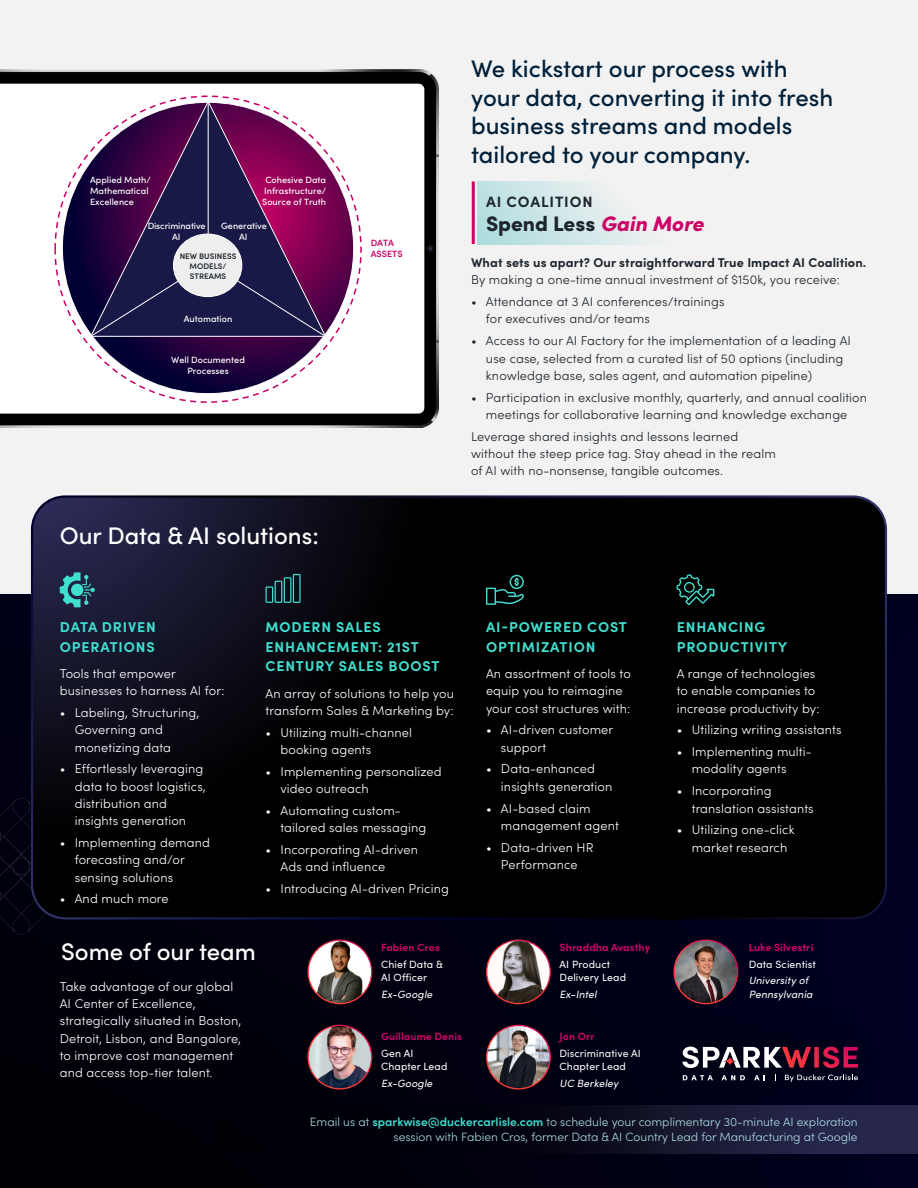
<style>
.page{position:relative;width:918px;height:1188px;background:#fff}
.page>*{position:absolute;margin:0;border:0;box-sizing:border-box;transform-origin:0 0}
.t1{font:500 24px/28.8px "Sofia Pro";color:#00203a}
.t2{font:500 24px "Sofia Pro";color:#fff}
.t3{font:900 21px "Sofia Pro";color:#1d252d}
.t4{font:700 15px "Sofia Pro";letter-spacing:.06em;color:#1d252d}
.t5{font:700 14.25px/19.5px "Sofia Pro";letter-spacing:.06em;color:#40e0d0}
.t6{font:300 12.75px/17.2px "Sofia Pro";letter-spacing:.01em;color:#fff}
.t7{font:300 12.75px/17.2px "Sofia Pro";letter-spacing:.01em;color:#1d252d}
.t8{font:700 12.75px "Sofia Pro";letter-spacing:.01em;color:#1d252d}
.t9{font:300 12px/15px "Sofia Pro";color:#a8dadc;text-align:right}
.t10{font:10.5px/13.5px "Sofia Pro";letter-spacing:.01em;color:#fff}
.t11{font:italic 10.5px/13.5px "Sofia Pro";letter-spacing:.01em;color:#fff}
.t12{font:700 10.5px "Sofia Pro";letter-spacing:.01em;color:#c06}
.t13{font:500 9.15px/10.9px "Sofia Pro";color:#fff;text-align:center}
.t14{font:600 9.15px/10.9px "Sofia Pro";color:#c06}
.t15{font:600 8.1px/9.8px "Sofia Pro";color:#1d252d;text-align:center}
.s1{font-style:italic;color:#c06}
.s2{font-weight:600;color:#40e0d0}
</style>
<div class="page">
<img style="left:0;top:594px;width:918px;height:594px">
<svg style="left:0;top:798px;width:88px;height:137px;background:#030311"></svg>
<div style="left:0;top:0;width:918px;height:594px;background:#f2f2f2"></div>
<img style="left:0;top:69px;width:439px;height:359px">
<div style="left:54px;top:95px;width:309px;height:309px;background:#fff"></div>
<svg style="left:62px;top:102px;width:292px;height:292px"></svg>
<svg style="left:90px;top:100px;width:237px;height:161px;background:#612c64"></svg>
<hr style="left:208px;top:102px;width:1px;height:160px;background:#fff">
<svg style="left:90px;top:261px;width:237px;height:76px;background:#281d4d"></svg>
<div style="left:173px;top:234px;width:69px;height:63px;background:#eee;border-radius:50%"></div>
<div style="left:173px;top:234px;width:69px;height:63px;border:1px solid #fff;border-radius:50%"></div>
<svg style="left:32px;top:498px;width:854px;height:420px;background:#040409"></svg>
<svg style="left:60px;top:572px;width:35px;height:35px"></svg>
<svg style="left:677px;top:574px;width:37px;height:31px"></svg>
<svg style="left:486px;top:575px;width:38px;height:30px"></svg>
<svg style="left:266px;top:574px;width:35px;height:29px"></svg>
<img style="left:308px;top:940px;width:64px;height:64px;border-radius:32px">
<div style="left:308px;top:939px;width:64px;height:65px;border:1px solid #fff;border-radius:50%"></div>
<img style="left:487px;top:940px;width:63px;height:64px;border-radius:32px">
<div style="left:486px;top:939px;width:65px;height:65px;border:1px solid #fff;border-radius:50%"></div>
<img style="left:674px;top:940px;width:64px;height:64px;border-radius:32px">
<div style="left:674px;top:939px;width:64px;height:65px;border:1px solid #fff;border-radius:50%"></div>
<img style="left:308px;top:1027px;width:64px;height:62px">
<div style="left:308px;top:1025px;width:64px;height:65px;border:1px solid #fff;border-radius:50%"></div>
<img style="left:487px;top:1025px;width:63px;height:64px;border-radius:32px">
<div style="left:486px;top:1025px;width:65px;height:65px;border:1px solid #fff;border-radius:50%"></div>
<svg style="left:212px;top:1106px;width:706px;height:48px;background:#0c0c1f"></svg>
<svg style="left:477px;top:182px;width:168px;height:62px"></svg>
<hr style="left:472px;top:182px;width:3px;height:62px;background:#c06">
<div style="left:645px;top:1007px;width:250px;height:112px;background:#000;opacity:.8"></div>
<svg style="left:683px;top:1075px;width:30px;height:5px"></svg>
<svg style="left:722px;top:1075px;width:23px;height:5px"></svg>
<svg style="left:754px;top:1075px;width:11px;height:5px"></svg>
<svg style="left:785px;top:1074px;width:73px;height:8px"></svg>
<svg style="left:682px;top:1047px;width:176px;height:21px"></svg>
<p class="t13" style="left:90px;top:173px;width:62px;text-align:left">Applied Math/<br>Mathematical<br>Excellence</p>
<p class="t13" style="left:262px;top:173px;width:66px">Cohesive Data<br>Infrastructure/<br>Source of Truth</p>
<p class="t13" style="left:148px;top:220px;width:60px">Discriminative<br>AI</p>
<p class="t13" style="left:221px;top:220px;width:47px">Generative<br>AI</p>
<p class="t15" style="left:180px;top:251px;width:58px">NEW BUSINESS<br>MODELS/<br>STREAMS</p>
<p class="t13" style="left:184px;top:312px;width:50px">Automation</p>
<p class="t13" style="left:171px;top:354px;width:75px">Well Documented<br>Processes</p>
<p class="t14" style="left:371px;top:237px;width:33px">DATA<br>ASSETS</p>
<h1 class="t2" style="left:60px;top:518px;width:261px">Our Data &amp; AI solutions:</h1>
<h1 class="t1" style="left:471px;top:53px;width:364px">We kickstart our process with your data, converting it into fresh business streams and models tailored to your company.</h1>
<p class="t4" style="left:486px;top:190px;width:108px">AI COALITION</p>
<h2 class="t3" style="left:486px;top:207px;width:219px">Spend Less <span class="s1">Gain More</span></h2>
<p class="t8" style="left:471px;top:253px;width:397px">What sets us apart? Our straightforward True Impact AI Coalition.</p>
<p class="t7" style="left:471px;top:271px;width:370px">By making a one-time annual investment of $150k, you receive:</p>
<p class="t7" style="left:486px;top:292px;width:240px;text-indent:-15px">• Attendance at 3 AI conferences/trainings for executives and/or teams</p>
<p class="t7" style="left:486px;top:332px;width:367px;text-indent:-15px">• Access to our AI Factory for the implementation of a leading AI use case, selected from a curated list of 50 options (including knowledge base, sales agent, and automation pipeline)</p>
<p class="t7" style="left:471px;top:388px;width:398px;text-align:center">• Participation in exclusive monthly, quarterly, and annual coalition meetings for collaborative learning and knowledge exchange</p>
<p class="t7" style="left:471px;top:427px;width:306px">Leverage shared insights and lessons learned without the steep price tag. Stay ahead in the realm of AI with no-nonsense, tangible outcomes.</p>
<p class="t5" style="left:60px;top:616px;width:98px">DATA DRIVEN<br>OPERATIONS</p>
<p class="t6" style="left:60px;top:664px;width:166px">Tools that empower businesses to harness AI for:</p>
<p class="t6" style="left:75px;top:703px;width:126px;text-indent:-15px">• Labeling, Structuring,<br>Governing and monetizing data</p>
<p class="t6" style="left:75px;top:760px;width:133px;text-indent:-15px">• Effortlessly leveraging data to boost logistics, distribution and insights generation</p>
<p class="t6" style="left:75px;top:833px;width:137px;text-indent:-15px">• Implementing demand forecasting and/or sensing solutions</p>
<p class="t6" style="left:60px;top:890px;width:110px">• And much more</p>
<p class="t5" style="left:266px;top:616px;width:175px">MODERN SALES<br>ENHANCEMENT: 21ST<br>CENTURY SALES BOOST</p>
<p class="t6" style="left:266px;top:684px;width:190px">An array of solutions to help you transform Sales &amp; Marketing by:</p>
<p class="t6" style="left:280px;top:723px;width:133px;text-indent:-15px">• Utilizing multi-channel booking agents</p>
<p class="t6" style="left:280px;top:762px;width:163px;text-indent:-15px">• Implementing personalized video outreach</p>
<p class="t6" style="left:280px;top:801px;width:147px;text-indent:-15px">• Automating custom&shy;tailored sales messaging</p>
<p class="t6" style="left:280px;top:840px;width:139px;text-indent:-15px">• Incorporating AI-driven<br>Ads and influence</p>
<p class="t6" style="left:266px;top:879px;width:185px">• Introducing AI-driven Pricing</p>
<h1 class="t2" style="left:61px;top:934px;width:196px">Some of our team</h1>
<p class="t6" style="left:60px;top:977px;width:183px">Take advantage of our global<br>AI Center of Excellence, strategically situated in Boston,<br>Detroit, Lisbon, and Bangalore, to improve cost management and access top-tier talent.</p>
<p class="t12" style="left:381px;top:939px;width:60px">Fabien Cros</p>
<p class="t10" style="left:381px;top:957px;width:63px">Chief Data &amp;<br>AI Officer</p>
<p class="t11" style="left:381px;top:987px;width:53px">Ex-Google</p>
<p class="t12" style="left:381px;top:1028px;width:83px">Guillaume Denis</p>
<p class="t10" style="left:381px;top:1046px;width:68px">Gen AI<br>Chapter Lead</p>
<p class="t11" style="left:381px;top:1076px;width:53px">Ex-Google</p>
<p class="t5" style="left:486px;top:616px;width:142px">AI-POWERED COST<br>OPTIMIZATION</p>
<p class="t6" style="left:486px;top:664px;width:146px">An assortment of tools to equip you to reimagine your cost structures with:</p>
<p class="t6" style="left:501px;top:721px;width:114px;text-indent:-15px">• AI-driven customer support</p>
<p class="t6" style="left:501px;top:760px;width:113px;text-indent:-15px">• Data-enhanced insights generation</p>
<p class="t6" style="left:501px;top:799px;width:120px;text-indent:-15px">• AI-based claim management agent</p>
<p class="t6" style="left:486px;top:838px;width:109px;text-align:center">• Data-driven HR<br>Performance</p>
<p class="t12" style="left:560px;top:939px;width:92px">Shraddha Avasthy</p>
<p class="t10" style="left:560px;top:957px;width:68px">AI Product<br>Delivery Lead</p>
<p class="t11" style="left:560px;top:987px;width:39px">Ex-Intel</p>
<p class="t12" style="left:560px;top:1028px;width:37px">Jon Orr</p>
<p class="t10" style="left:560px;top:1046px;width:83px">Discriminative AI<br>Chapter Lead</p>
<p class="t11" style="left:560px;top:1076px;width:60px">UC Berkeley</p>
<p class="t5" style="left:677px;top:616px;width:112px">ENHANCING<br>PRODUCTIVITY</p>
<p class="t6" style="left:677px;top:664px;width:144px">A range of technologies to enable companies to increase productivity by:</p>
<p class="t6" style="left:677px;top:721px;width:166px">• Utilizing writing assistants</p>
<p class="t6" style="left:692px;top:742px;width:122px;text-indent:-15px">• Implementing multi&shy;modality agents</p>
<p class="t6" style="left:692px;top:781px;width:124px;text-indent:-15px">• Incorporating translation assistants</p>
<p class="t6" style="left:692px;top:821px;width:104px;text-indent:-15px">• Utilizing one-click market research</p>
<p class="t12" style="left:749px;top:939px;width:66px">Luke Silvestri</p>
<p class="t10" style="left:749px;top:957px;width:69px">Data Scientist</p>
<p class="t11" style="left:749px;top:973px;width:65px">University of<br>Pennsylvania</p>
<p class="t9" style="left:310px;top:1114px;width:549px">Email us at <span class="s2">sparkwise@duckercarlisle.com</span> to schedule your complimentary 30-minute AI exploration session with Fabien Cros, former Data &amp; AI Country Lead for Manufacturing at Google</p>
</div>
